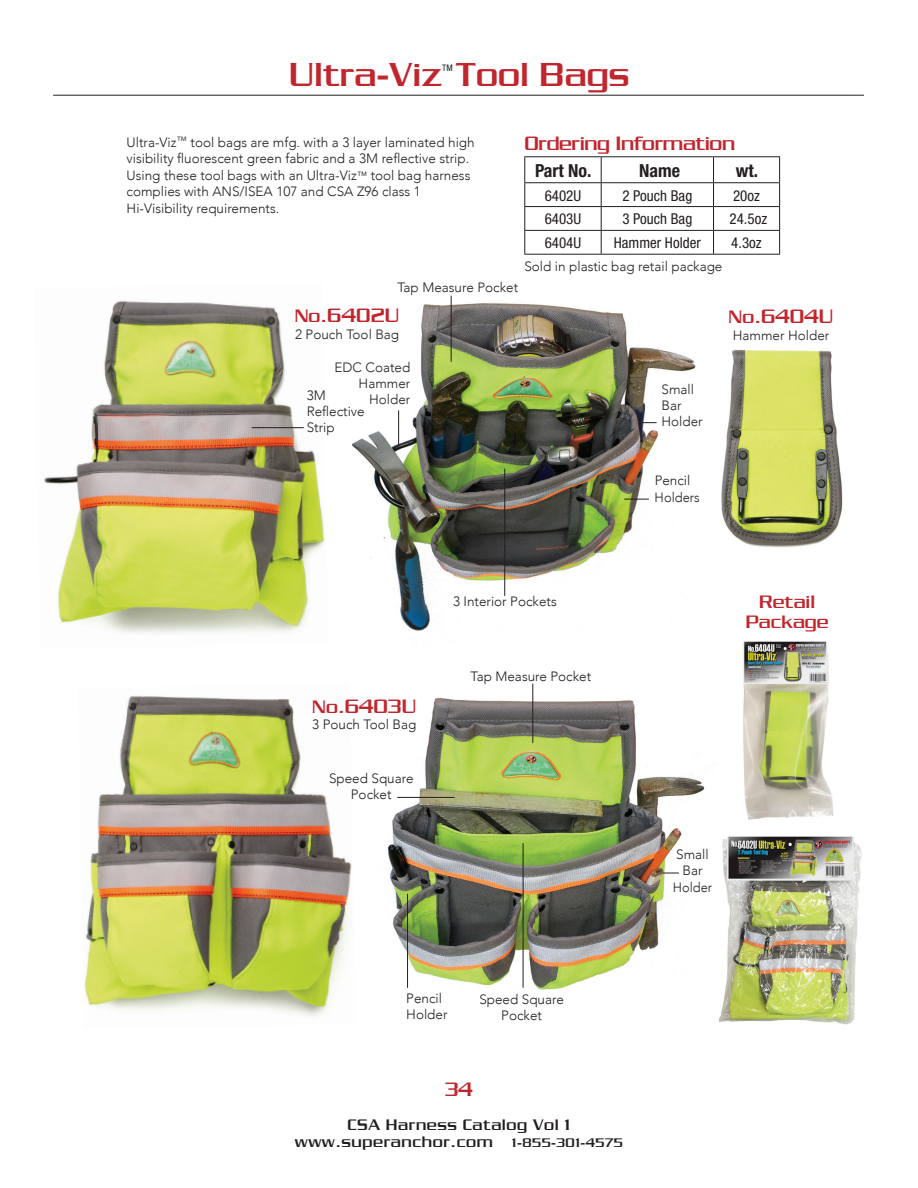
<style>
.page{position:relative;width:918px;height:1188px;background:#fff}
.page>*{position:absolute;margin:0;border:0;box-sizing:border-box;transform-origin:0 0}
.t1{font:600 36px "Chainlink";color:#c0262d}
.t2{font:600 21px "Chainlink";letter-spacing:-.02em;color:#c0262d}
.t3{font:600 19.5px/19.5px "Chainlink";color:#c0262d;text-align:center}
.t4{font:700 condensed 18px "Helvetica Neue";color:#231f20}
.t5{font:600 16.5px "Chainlink";letter-spacing:.03em;color:#231f20}
.t6{font:condensed 15px "Helvetica Neue";color:#231f20}
.t7{font:300 13.5px/16.2px "Avenir";color:#231f20}
.t8{font:condensed 9px "Helvetica Neue";color:#231f20}
.s1{font-size:10.5px}
.s2{font-size:19.5px}
.s3{font-size:13.5px}
</style>
<div class="page">
<hr style="left:53px;top:95px;width:811px;height:1px;background:#231f20">
<hr style="left:524px;top:156px;width:77px;height:1px;background:#231f20">
<hr style="left:601px;top:156px;width:113px;height:1px;background:#231f20">
<hr style="left:714px;top:156px;width:66px;height:1px;background:#231f20">
<hr style="left:524px;top:182px;width:77px;height:1px;background:#231f20">
<hr style="left:601px;top:182px;width:113px;height:1px;background:#231f20">
<hr style="left:714px;top:182px;width:66px;height:1px;background:#231f20">
<hr style="left:524px;top:206px;width:77px;height:1px;background:#231f20">
<hr style="left:601px;top:206px;width:113px;height:1px;background:#231f20">
<hr style="left:714px;top:206px;width:66px;height:1px;background:#231f20">
<hr style="left:524px;top:230px;width:77px;height:1px;background:#231f20">
<svg style="left:524px;top:157px;width:1px;height:97px"></svg>
<hr style="left:601px;top:230px;width:113px;height:1px;background:#231f20">
<svg style="left:601px;top:157px;width:1px;height:97px"></svg>
<hr style="left:714px;top:230px;width:66px;height:1px;background:#231f20">
<svg style="left:713px;top:157px;width:1px;height:97px"></svg>
<svg style="left:779px;top:157px;width:1px;height:97px"></svg>
<hr style="left:524px;top:254px;width:77px;height:1px;background:#231f20">
<hr style="left:601px;top:254px;width:113px;height:1px;background:#231f20">
<hr style="left:714px;top:254px;width:66px;height:1px;background:#231f20">
<img style="left:388px;top:683px;width:317px;height:307px">
<img style="left:351px;top:295px;width:345px;height:336px">
<img style="left:84px;top:695px;width:268px;height:322px">
<img style="left:44px;top:300px;width:281px;height:333px">
<img style="left:721px;top:349px;width:122px;height:199px">
<img style="left:719px;top:836px;width:143px;height:189px">
<img style="left:743px;top:641px;width:91px;height:179px">
<hr style="left:252px;top:427px;width:52px;height:1px;background:#231f20">
<hr style="left:398px;top:410px;width:1px;height:36px;background:#231f20">
<svg style="left:640px;top:422px;width:17px;height:1px"></svg>
<svg style="left:624px;top:499px;width:25px;height:1px"></svg>
<hr style="left:451px;top:296px;width:1px;height:66px;background:#231f20">
<hr style="left:504px;top:469px;width:1px;height:127px;background:#231f20">
<hr style="left:532px;top:684px;width:1px;height:59px;background:#231f20">
<svg style="left:663px;top:873px;width:16px;height:1px"></svg>
<hr style="left:407px;top:894px;width:1px;height:94px;background:#231f20">
<hr style="left:523px;top:843px;width:1px;height:145px;background:#231f20">
<hr style="left:397px;top:797px;width:57px;height:1px;background:#231f20">
<h1 class="t1" style="left:289px;top:54px;width:342px">Ultra-Viz Tool Bags</h1>
<p class="t8" style="left:442px;top:63px;width:12px">TM</p>
<p class="t7" style="left:127px;top:134px;width:350px">Ultra-Viz<sup>™</sup> tool bags are mfg. with a 3 layer laminated high visibility fluorescent green fabric and a 3M reflective strip.<br>Using these tool bags with an Ultra-Viz<span class="s1">™</span> tool bag harness complies with ANS/ISEA 107 and CSA Z96 class 1<br>Hi-Visibility requirements.</p>
<h2 class="t2" style="left:524px;top:132px;width:212px">Ordering Information</h2>
<h3 class="t4" style="left:535px;top:159px;width:58px">Part No.</h3>
<h3 class="t4" style="left:639px;top:159px;width:42px">Name</h3>
<h3 class="t4" style="left:736px;top:159px;width:24px">wt.</h3>
<p class="t6" style="left:545px;top:187px;width:38px">6402U</p>
<p class="t6" style="left:622px;top:187px;width:71px">2 Pouch Bag</p>
<p class="t6" style="left:733px;top:187px;width:28px">20oz</p>
<p class="t6" style="left:545px;top:210px;width:38px">6403U</p>
<p class="t6" style="left:622px;top:210px;width:71px">3 Pouch Bag</p>
<p class="t6" style="left:730px;top:210px;width:39px">24.5oz</p>
<p class="t6" style="left:545px;top:234px;width:38px">6404U</p>
<p class="t6" style="left:614px;top:234px;width:88px">Hammer Holder</p>
<p class="t6" style="left:731px;top:234px;width:32px">4.3oz</p>
<p class="t7" style="left:524px;top:258px;width:200px">Sold in plastic bag retail package</p>
<p class="t7" style="left:397px;top:279px;width:122px">Tap Measure Pocket</p>
<h2 class="t2" style="left:295px;top:304px;width:106px"><span class="s2">No.</span>6402U</h2>
<p class="t7" style="left:295px;top:326px;width:106px">2 Pouch Tool Bag</p>
<p class="t7" style="left:335px;top:359px;width:77px;text-align:right">EDC Coated<br>Hammer<br>Holder</p>
<p class="t7" style="left:307px;top:387px;width:60px">3M<br>Reflective<br>Strip</p>
<h2 class="t2" style="left:312px;top:694px;width:106px"><span class="s2">No.</span>6403U</h2>
<p class="t7" style="left:312px;top:716px;width:106px">3 Pouch Tool Bag</p>
<p class="t7" style="left:329px;top:770px;width:86px;text-align:center">Speed Square<br>Pocket</p>
<p class="t7" style="left:453px;top:593px;width:105px">3 Interior Pockets</p>
<p class="t7" style="left:470px;top:668px;width:122px">Tap Measure Pocket</p>
<p class="t7" style="left:662px;top:381px;width:43px">Small<br>Bar<br>Holder</p>
<p class="t7" style="left:655px;top:471px;width:47px;line-height:17.7px">Pencil<br>Holders</p>
<h2 class="t2" style="left:729px;top:305px;width:106px"><span class="s2">No.</span>6404U</h2>
<p class="t7" style="left:733px;top:327px;width:98px">Hammer Holder</p>
<h3 class="t3" style="left:746px;top:592px;width:85px">Retail<br>Package</h3>
<p class="t7" style="left:673px;top:846px;width:41px;text-align:center">Small<br>Bar<br>Holder</p>
<p class="t7" style="left:406px;top:990px;width:43px">Pencil<br>Holder</p>
<p class="t7" style="left:479px;top:991px;width:86px;text-align:center">Speed Square<br>Pocket</p>
<h2 class="t2" style="left:445px;top:1078px;width:29px">34</h2>
<p class="t5" style="left:347px;top:1115px;width:225px">CSA Harness Catalog Vol 1</p>
<p class="t5" style="left:295px;top:1132px;width:330px">www.superanchor.com <span class="s3">1-855-301-4575</span></p>
</div>
